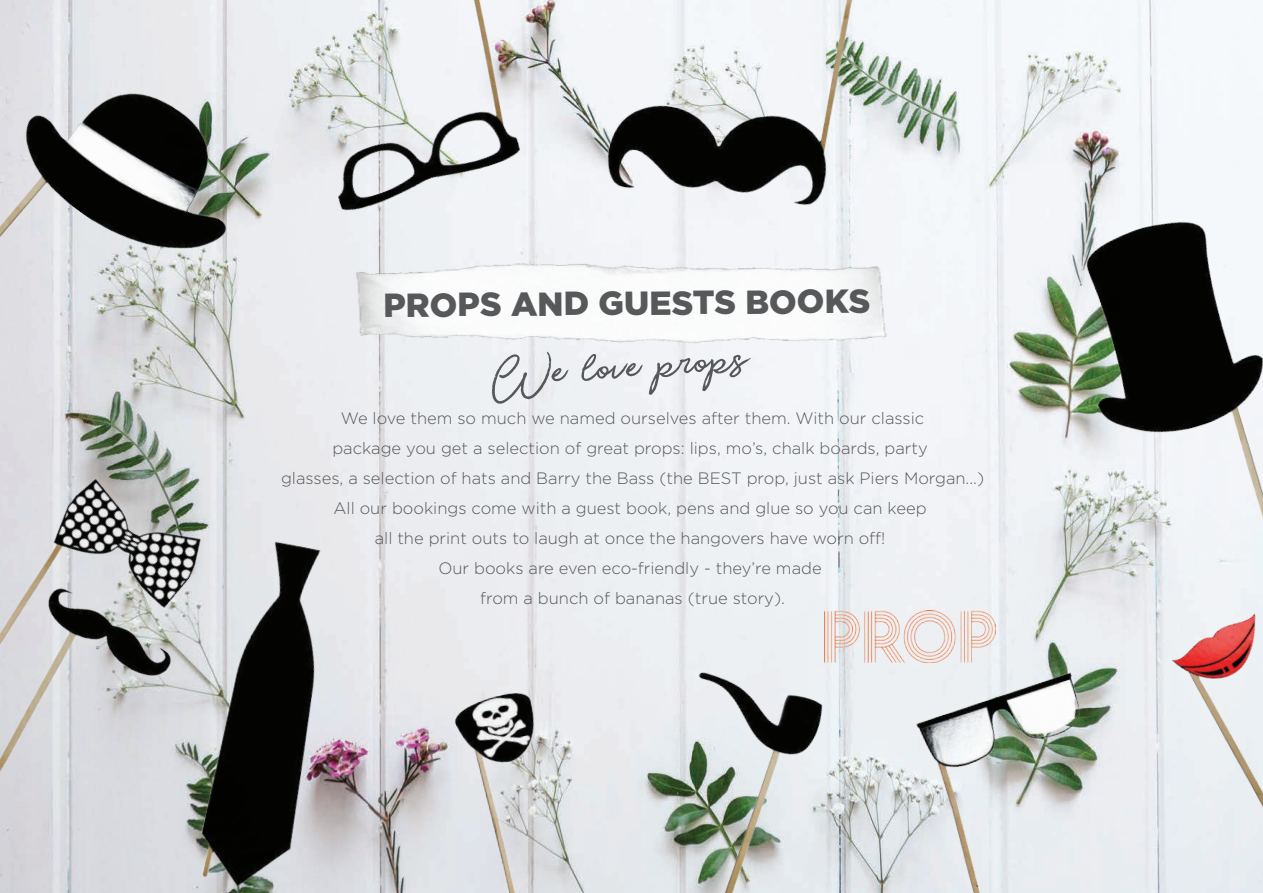
<style>
.page{position:relative;width:1263px;height:893px;background:#fff}
.page>*{position:absolute;margin:0;border:0;box-sizing:border-box;transform-origin:0 0}
.t1{font:65.85px "Beauty";color:#57585a}
.t2{font:900 33.3px "Gotham";letter-spacing:-.01em;color:#57585a}
.t3{font:300 16.5px/30px "Gotham";color:#57585a;text-align:center}
</style>
<div class="page">
<img style="left:0;top:0;width:1263px;height:893px">
<img style="left:825px;top:611px;width:170px;height:51px">
<img style="left:316px;top:0;width:223px;height:243px">
<img style="left:571px;top:0;width:292px;height:160px">
<img style="left:0;top:80px;width:239px;height:186px">
<img style="left:0;top:473px;width:218px;height:342px">
<img style="left:186px;top:527px;width:141px;height:366px">
<img style="left:1045px;top:205px;width:218px;height:341px">
<img style="left:910px;top:660px;width:186px;height:233px">
<img style="left:680px;top:646px;width:152px;height:247px">
<img style="left:1163px;top:602px;width:100px;height:251px">
<img style="left:444px;top:675px;width:107px;height:218px">
<img style="left:355px;top:160px;width:533px;height:286px">
<h2 class="t2" style="left:383px;top:284px;width:489px">PROPS AND GUESTS BOOKS</h2>
<h1 class="t1" style="left:489px;top:350px;width:264px;rotate:-4deg">We love props.</h1>
<p class="t3" style="left:281px;top:403px;width:704px">We love them so much we named ourselves after them. With our classic<br>package you get a selection of great props: lips, mo’s, chalk boards, party<br>glasses, a selection of hats and Barry the Bass (the BEST prop, just ask Piers Morgan...)<br>All our bookings come with a guest book, pens and glue so you can keep<br>all the print outs to laugh at once the hangovers have worn off!<br>Our books are even eco-friendly - they’re made<br>from a bunch of bananas (true story).</p>
</div>
